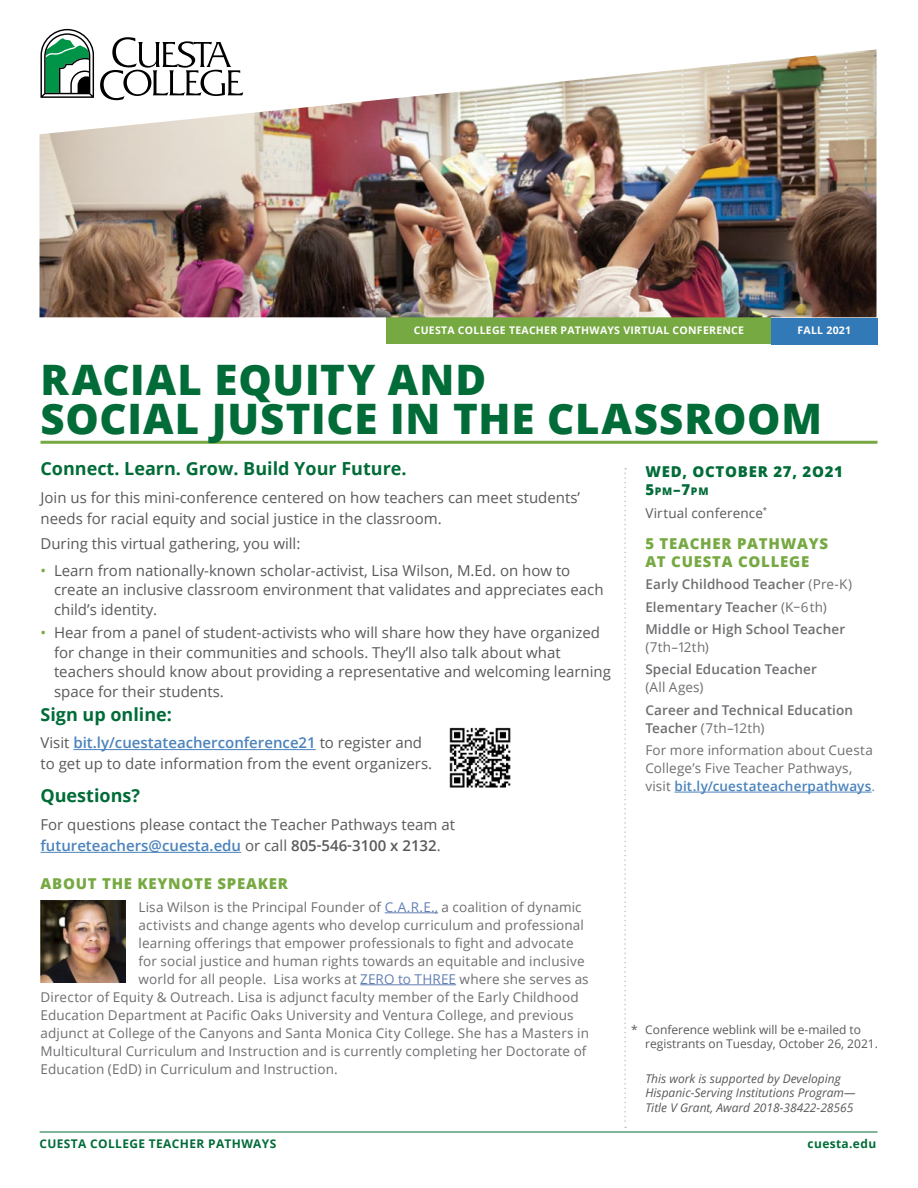
<style>
.page{position:relative;width:918px;height:1188px;background:#fff}
.page>*{position:absolute;margin:0;border:0;box-sizing:border-box;transform-origin:0 0}
.Title_Lg{font:800 42px/39px "Open Sans";letter-spacing:.02em;color:#016c38}
.Body_Head{font:700 18px "Open Sans";color:#016c38}
.Body_Bullets{font:700 18px "Open Sans";color:#016c38}
.Body{font:15px/19.5px "Open Sans";color:#58595b}
.Side_Head{font:800 15px/18px "Open Sans";letter-spacing:.05em;color:#76a941}
.Side_Head-2{font:800 15px "Open Sans";letter-spacing:.05em;color:#016c38}
.Side_Body{font:13.5px/18px "Open Sans";letter-spacing:.01em;color:#6d6e71}
.Side_Body-2{font:600 13.5px/18px "Open Sans";letter-spacing:.01em;color:#6d6e71}
.Side_Body-3{font:13.5px "Open Sans";letter-spacing:.01em;color:#58595b}
.Funding_Disclaimer{font:italic 12px/14.2px "Open Sans";color:#58595b}
.Disclaimer{font:12px/14.2px "Open Sans";color:#58595b}
.t1{font:700 12px "Open Sans";letter-spacing:.03em;color:#016c38}
.t2{font:700 10.5px "Open Sans";letter-spacing:.025em;color:#fff}
.Side_Head-3{font:800 10.5px "Open Sans";color:#016c38}
.s1{color:#76a941}
.s2{font-weight:600;color:#4b83bc}
.s3{font-weight:600}
.s4{color:#627fb5}
.s5{font-size:15px}
.s6{font-weight:400}
.s7{color:#7297c8}
</style>
<div class="page">
<svg style="left:624px;top:468px;width:2px;height:660px"></svg>
<div style="left:771px;top:318px;width:107px;height:27px;background:#327ab7"></div>
<div style="left:387px;top:317px;width:384px;height:27px;background:#76a941"></div>
<svg style="left:112px;top:37px;width:112px;height:13px"></svg>
<svg style="left:41px;top:29px;width:53px;height:21px"></svg>
<hr style="left:40px;top:1132px;width:838px;height:1px;background:#016c38">
<hr style="left:40px;top:441px;width:838px;height:3px;background:#76a941">
<hr style="left:73px;top:749px;width:243px;height:1px;background:#4b83bc">
<hr style="left:40px;top:852px;width:201px;height:1px;background:#4b83bc">
<hr style="left:385px;top:912px;width:53px;height:1px;background:#627fb5">
<hr style="left:360px;top:984px;width:96px;height:1px;background:#627fb5">
<hr style="left:674px;top:792px;width:198px;height:1px;background:#4b83bc">
<img style="left:449px;top:727px;width:62px;height:61px">
<img style="left:40px;top:901px;width:85px;height:82px">
<img style="left:40px;top:50px;width:837px;height:267px">
<p class="t2" style="left:414px;top:323px;width:332px">CUESTA COLLEGE TEACHER PATHWAYS VIRTUAL CONFERENCE</p>
<p class="t2" style="left:798px;top:323px;width:55px">FALL 2021</p>
<p class="Title_Lg" style="left:40px;top:358px;width:783px">RACIAL EQUITY AND<br>SOCIAL JUSTICE IN THE CLASSROOM</p>
<p class="Body_Head" style="left:40px;top:456px;width:368px">Connect. Learn. Grow. Build Your Future.</p>
<p class="Body" style="left:40px;top:487px;width:541px;line-height:21px">Join us for this mini-conference centered on how teachers can meet students’ needs for racial equity and social justice in the classroom.</p>
<p class="Body" style="left:40px;top:534px;width:261px">During this virtual gathering, you will:</p>
<p class="Body" style="left:54px;top:560px;width:551px;text-indent:-14px"><span class="s1">•</span> Learn from nationally-known scholar-activist, Lisa Wilson, M.Ed. on how to create an inclusive classroom environment that validates and appreciates each child’s identity.</p>
<p class="Body" style="left:54px;top:623px;width:558px;text-indent:-14px"><span class="s1">•</span> Hear from a panel of student-activists who will share how they have organized for change in their communities and schools. They’ll also talk about what teachers should know about providing a representative and welcoming learning space for their students.</p>
<p class="Body_Bullets" style="left:40px;top:701px;width:133px">Sign up online:</p>
<p class="Body" style="left:40px;top:732px;width:393px;line-height:21px">Visit <span class="s2">bit.ly/cuestateacherconference21</span> to register and to get up to date information from the event organizers.</p>
<p class="Body_Head" style="left:40px;top:783px;width:101px">Questions?</p>
<p class="Body" style="left:40px;top:814px;width:416px;line-height:21px">For questions please contact the Teacher Pathways team at <span class="s2">futureteachers@cuesta.edu</span> or call <span class="s3">805-546-3100 x 2132</span>.</p>
<p class="Side_Head" style="left:40px;top:874px;width:249px">ABOUT THE KEYNOTE SPEAKER</p>
<p class="Side_Body" style="left:139px;top:898px;width:445px">Lisa Wilson is the Principal Founder of <span class="s4">C.A.R.E.,</span> a coalition of dynamic</p>
<p class="Side_Body" style="left:139px;top:916px;width:447px">activists and change agents who develop curriculum and professional</p>
<p class="Side_Body" style="left:139px;top:934px;width:437px">learning offerings that empower professionals to fight and advocate</p>
<p class="Side_Body" style="left:139px;top:952px;width:448px">for social justice and human rights towards an equitable and inclusive</p>
<p class="Side_Body" style="left:139px;top:970px;width:452px">world for all people. Lisa works at <span class="s4">ZERO to THREE</span> where she serves as</p>
<p class="Side_Body" style="left:40px;top:988px;width:540px">Director of Equity &amp; Outreach. Lisa is adjunct faculty member of the Early Childhood</p>
<p class="Side_Body" style="left:40px;top:1006px;width:535px">Education Department at Pacific Oaks University and Ventura College, and previous</p>
<p class="Side_Body" style="left:40px;top:1024px;width:550px">adjunct at College of the Canyons and Santa Monica City College. She has a Masters in</p>
<p class="Side_Body" style="left:40px;top:1042px;width:548px">Multicultural Curriculum and Instruction and is currently completing her Doctorate of</p>
<p class="Side_Body" style="left:40px;top:1060px;width:299px">Education (EdD) in Curriculum and Instruction.</p>
<p class="Side_Head-2" style="left:645px;top:460px;width:199px">WED, OCTOBER 27, 2O21</p>
<p class="Side_Head-3" style="left:645px;top:483px;width:65px"><span class="s5">5</span>pm<span class="s5">–7</span>pm</p>
<p class="Side_Body-3" style="left:645px;top:503px;width:123px">Virtual conference<sup>*</sup></p>
<p class="Side_Head" style="left:645px;top:534px;width:184px">5 TEACHER PATHWAYS<br>AT CUESTA COLLEGE</p>
<p class="Side_Body-2" style="left:645px;top:575px;width:208px">Early Childhood Teacher <span class="s6">(Pre-K)</span></p>
<p class="Side_Body-2" style="left:645px;top:598px;width:183px">Elementary Teacher <span class="s6">(K–6th)</span></p>
<p class="Side_Body-2" style="left:645px;top:620px;width:201px">Middle or High School Teacher <span class="s6">(7th–12th)</span></p>
<p class="Side_Body-2" style="left:645px;top:660px;width:173px">Special Education Teacher <span class="s6">(All Ages)</span></p>
<p class="Side_Body-2" style="left:645px;top:700px;width:209px">Career and Technical Education<br>Teacher <span class="s6">(7th–12th)</span></p>
<p class="Side_Body" style="left:645px;top:741px;width:231px">For more information about Cuesta<br>College’s Five Teacher Pathways, visit <span class="s2">bit.ly/cuestateacherpathways</span><span class="s7">.</span></p>
<p class="Disclaimer" style="left:645px;top:1022px;width:234px;text-indent:-14px">* Conference weblink will be e-mailed to registrants on Tuesday, October 26, 2021.</p>
<p class="Funding_Disclaimer" style="left:645px;top:1071px;width:212px">This work is supported by Developing<br>Hispanic-Serving Institutions Program—<br>Title V Grant, Award 2018-38422-28565</p>
<p class="t1" style="left:40px;top:1135px;width:238px">CUESTA COLLEGE TEACHER PATHWAYS</p>
<p class="t1" style="left:808px;top:1135px;width:70px">cuesta.edu</p>
</div>
